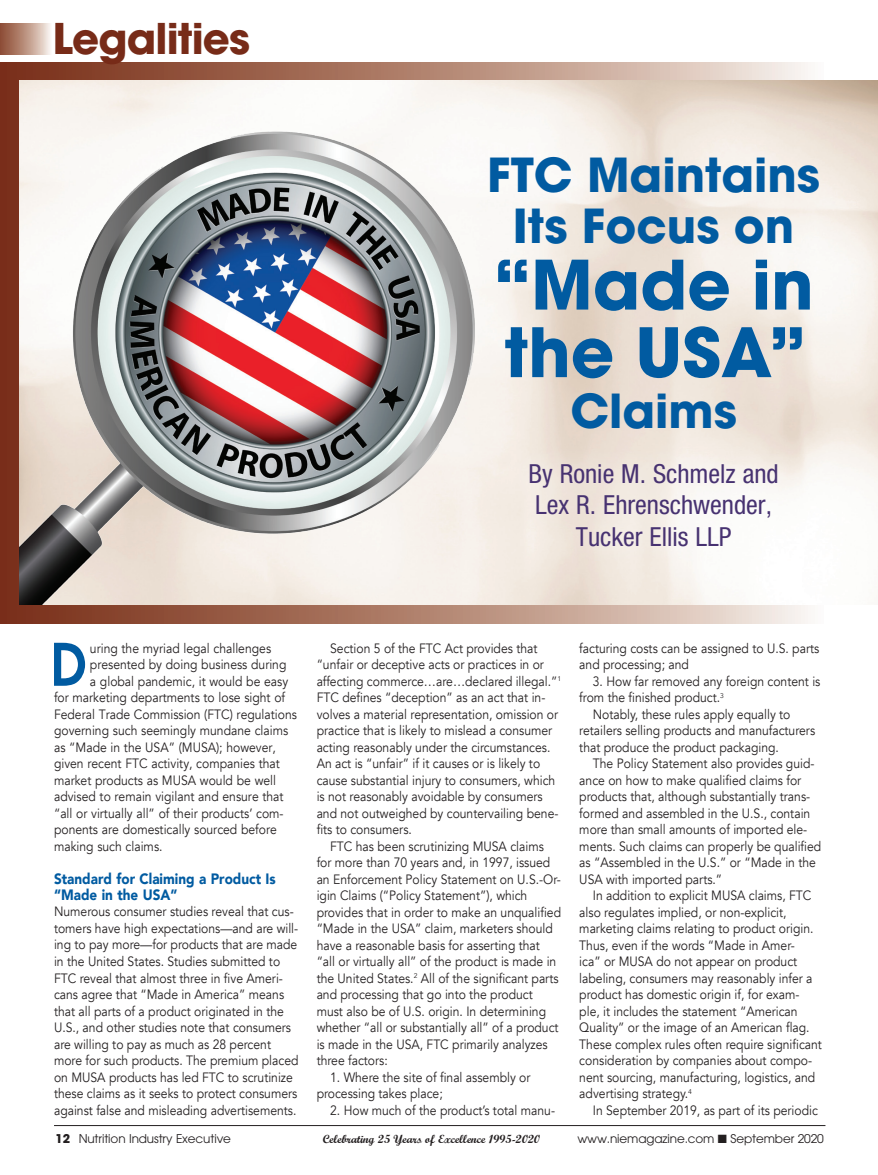
<style>
.page{position:relative;width:878px;height:1175px;background:#fff}
.page>*{position:absolute;margin:0;border:0;box-sizing:border-box;transform-origin:0 0}
.t1{font:700 67.35px "Avant Garde";color:#015ba1}
.t2{font:600 58.05px "Avant Garde";color:#015ba1;scale:.9 1}
.t3{font:700 46.5px "Avant Garde";color:#015ba1}
.t4{font:700 42px "Avant Garde";letter-spacing:-.02em;color:#772b18}
.t5{font:condensed 26.25px "Helvetica Neue";color:#473271}
.NIE-Subhead{font:900 15px/15.6px "Avenir";color:#015ba1;scale:.9 1}
.t6{font:13.5px/16.5px "Avenir";color:#231f20;scale:.9 1}
.t7{font:12px "Avant Garde";letter-spacing:-.01em;color:#231f20}
.t8{font:700 12px "Script";letter-spacing:-.01em;color:#231f20}
.s1{font-weight:700}
</style>
<div class="page">
<svg style="left:0;top:62px;width:824px;height:561px"></svg>
<img style="left:20px;top:81px;width:858px;height:524px">
<svg style="left:0;top:23px;width:50px;height:31px"></svg>
<div style="left:506px;top:441px;width:295px;height:128px;background:#fff;opacity:.75"></div>
<hr style="left:54px;top:1125px;width:771px;height:1px;background:#231f20">
<img style="left:20px;top:114px;width:471px;height:491px">
<p class="t4" style="left:52px;top:11px;width:199px">Legalities</p>
<p class="t3" style="left:487px;top:145px;width:334px">FTC Maintains</p>
<p class="t3" style="left:513px;top:195px;width:283px">Its Focus on</p>
<p class="t1" style="left:493px;top:241px;width:321px">“Made in</p>
<p class="t1" style="left:504px;top:308px;width:303px">the USA”</p>
<p class="t3" style="left:570px;top:380px;width:168px">Claims</p>
<p class="t5" style="left:528px;top:458px;width:252px">By Ronie M. Schmelz and</p>
<p class="t5" style="left:535px;top:490px;width:238px">Lex R. Ehrenschwender,</p>
<p class="t5" style="left:576px;top:521px;width:157px">Tucker Ellis LLP</p>
<p class="t2" style="left:51px;top:626px;width:42px">D</p>
<p class="t6" style="left:90px;top:640px;width:203px">uring the myriad legal challenges</p>
<p class="t6" style="left:90px;top:656px;width:220px">presented by doing business during</p>
<p class="t6" style="left:90px;top:673px;width:222px">a global pandemic, it would be easy</p>
<p class="t6" style="left:54px;top:689px;width:258px">for marketing departments to lose sight of</p>
<p class="t6" style="left:54px;top:706px;width:271px">Federal Trade Commission (FTC) regulations</p>
<p class="t6" style="left:54px;top:722px;width:262px">governing such seemingly mundane claims</p>
<p class="t6" style="left:54px;top:739px;width:248px">as “Made in the USA” (MUSA); however,</p>
<p class="t6" style="left:54px;top:755px;width:252px">given recent FTC activity, companies that</p>
<p class="t6" style="left:54px;top:772px;width:248px">market products as MUSA would be well</p>
<p class="t6" style="left:54px;top:788px;width:256px">advised to remain vigilant and ensure that</p>
<p class="t6" style="left:54px;top:805px;width:257px">“all or virtually all” of their products’ com-</p>
<p class="t6" style="left:54px;top:821px;width:249px">ponents are domestically sourced before</p>
<p class="t6" style="left:54px;top:838px;width:122px">making such claims.</p>
<p class="NIE-Subhead" style="left:54px;top:871px;width:248px">Standard for Claiming a Product Is “Made in the USA”</p>
<p class="t6" style="left:54px;top:903px;width:273px">Numerous consumer studies reveal that cus&shy;tomers have high expectations—and are will&shy;ing to pay more—for products that are made in the United States. Studies submitted to FTC reveal that almost three in five Ameri&shy;cans agree that “Made in America” means that all parts of a product originated in the U.S., and other studies note that consumers are willing to pay as much as 28 percent more for such products. The premium placed on MUSA products has led FTC to scrutinize these claims as it seeks to protect consumers against false and misleading advertisements.</p>
<p class="t6" style="left:316px;top:640px;width:273px;text-indent:14px">Section 5 of the FTC Act provides that “unfair or deceptive acts or practices in or affecting commerce…are…declared illegal.”<sup>1<br></sup>FTC defines “deception” as an act that in&shy;volves a material representation, omission or practice that is likely to mislead a consumer acting reasonably under the circumstances.<br>An act is “unfair” if it causes or is likely to cause substantial injury to consumers, which is not reasonably avoidable by consumers and not outweighed by countervailing bene&shy;fits to consumers.</p>
<p class="t6" style="left:316px;top:838px;width:273px;text-indent:14px">FTC has been scrutinizing MUSA claims for more than 70 years and, in 1997, issued an Enforcement Policy Statement on U.S.-Or&shy;igin Claims (“Policy Statement”), which provides that in order to make an unqualified “Made in the USA” claim, marketers should have a reasonable basis for asserting that “all or virtually all” of the product is made in the United States.<sup>2</sup> All of the significant parts and processing that go into the product must also be of U.S. origin. In determining whether “all or substantially all” of a product is made in the USA, FTC primarily analyzes three factors:</p>
<p class="t6" style="left:316px;top:1069px;width:239px;text-indent:14px">1. Where the site of final assembly or processing takes place;</p>
<p class="t6" style="left:330px;top:1102px;width:251px">2. How much of the product’s total manu-</p>
<p class="t6" style="left:579px;top:640px;width:268px">facturing costs can be assigned to U.S. parts and processing; and</p>
<p class="t6" style="left:579px;top:673px;width:269px;text-indent:14px">3. How far removed any foreign content is from the finished product.<sup>3</sup></p>
<p class="t6" style="left:579px;top:706px;width:263px;text-indent:14px">Notably, these rules apply equally to retailers selling products and manufacturers that produce the product packaging.</p>
<p class="t6" style="left:579px;top:755px;width:270px;text-indent:14px">The Policy Statement also provides guid&shy;ance on how to make qualified claims for products that, although substantially trans&shy;formed and assembled in the U.S., contain more than small amounts of imported ele&shy;ments. Such claims can properly be qualified as “Assembled in the U.S.” or “Made in the USA with imported parts.”</p>
<p class="t6" style="left:579px;top:887px;width:271px;text-indent:14px">In addition to explicit MUSA claims, FTC also regulates implied, or non-explicit, marketing claims relating to product origin.<br>Thus, even if the words “Made in Amer-<br>ica” or MUSA do not appear on product labeling, consumers may reasonably infer a product has domestic origin if, for exam&shy;ple, it includes the statement “American Quality” or the image of an American flag.<br>These complex rules often require significant consideration by companies about compo&shy;nent sourcing, manufacturing, logistics, and advertising strategy.<sup>4</sup></p>
<p class="t6" style="left:592px;top:1102px;width:252px">In September 2019, as part of its periodic</p>
<p class="t7" style="left:56px;top:1131px;width:177px"><span class="s1">12</span> Nutrition Industry Executive</p>
<p class="t8" style="left:323px;top:1132px;width:219px">Celebrating 25 Years of Excellence 1995-2020</p>
<p class="t7" style="left:577px;top:1131px;width:248px">www.niemagazine.com ■ September 2020</p>
</div>
